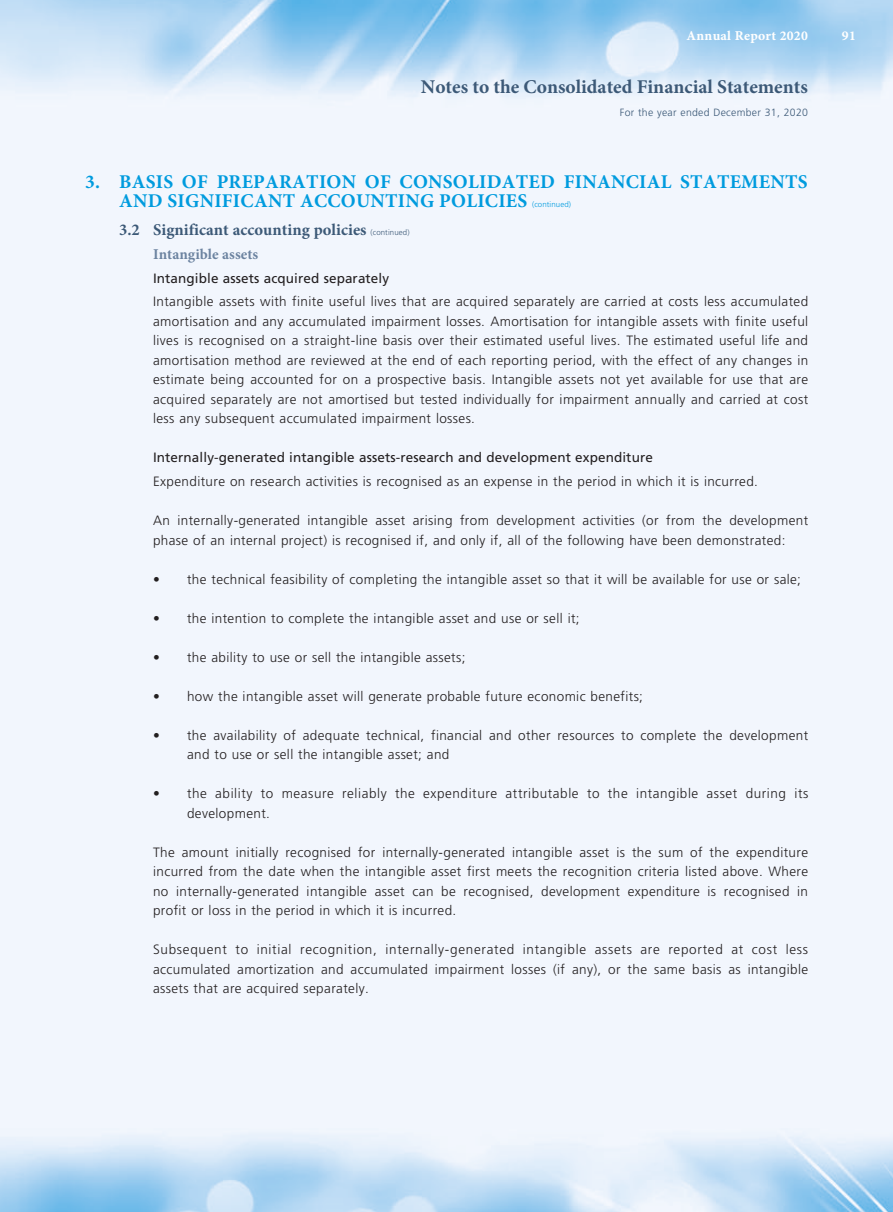
<style>
.page{position:relative;width:893px;height:1212px;background:#fff}
.page>*{position:absolute;margin:0;border:0;box-sizing:border-box;transform-origin:0 0}
.t1{font:700 19.5px/19.5px "Minion Pro";letter-spacing:.01em;color:#009bde}
.t2{font:700 19.5px "Minion Pro";color:#3c5977}
.t3{font:700 16.5px "Minion Pro";color:#3c5977}
.t4{font:700 15px "Minion Pro";color:#6c83a0}
.t5{font:300 13.5px/19.5px "Frutiger LT Std";letter-spacing:.03em;color:#231f20;text-align:justify}
.t6{font:13.5px "Frutiger LT Std";letter-spacing:.01em;color:#231f20}
.t7{font:13.5px "Minion Pro Bold Capt";letter-spacing:.02em;color:#fff}
.t8{font:300 10.5px "Frutiger LT Std";letter-spacing:.03em;color:#3c5977}
.t9{font:300 7.8px "Frutiger LT Std";letter-spacing:.015em;color:#009bde}
.s1{font-family:"Frutiger LT Std";font-weight:300;font-size:7.8px}
</style>
<div class="page">
<img style="left:0;top:0;width:893px;height:1212px">
<p class="t7" style="left:687px;top:28px;width:123px">Annual Report 2020</p>
<p class="t7" style="left:842px;top:28px;width:15px">91</p>
<h1 class="t2" style="left:421px;top:73px;width:388px">Notes to the Consolidated Financial Statements</h1>
<p class="t8" style="left:620px;top:107px;width:190px">For the year ended December 31, 2020</p>
<h1 class="t1" style="left:119px;top:171px;width:690px;text-indent:-34px">3. BASIS OF PREPARATION OF CONSOLIDATED FINANCIAL STATEMENTS<br>AND SIGNIFICANT ACCOUNTING POLICIES</h1>
<p class="t9" style="left:532px;top:200px;width:41px">(continued)</p>
<p class="t3" style="left:119px;top:218px;width:292px">3.2 Significant accounting policies <span class="s1">(continued)</span></p>
<p class="t4" style="left:153px;top:243px;width:107px">Intangible assets</p>
<p class="t6" style="left:153px;top:270px;width:238px">Intangible assets acquired separately</p>
<p class="t5" style="left:153px;top:292px;width:657px">Intangible assets with finite useful lives that are acquired separately are carried at costs less accumulated amortisation and any accumulated impairment losses. Amortisation for intangible assets with finite useful lives is recognised on a straight-line basis over their estimated useful lives. The estimated useful life and amortisation method are reviewed at the end of each reporting period, with the effect of any changes in estimate being accounted for on a prospective basis. Intangible assets not yet available for use that are acquired separately are not amortised but tested individually for impairment annually and carried at cost less any subsequent accumulated impairment losses.</p>
<p class="t6" style="left:153px;top:450px;width:501px">Internally-generated intangible assets-research and development expenditure</p>
<p class="t5" style="left:153px;top:472px;width:606px">Expenditure on research activities is recognised as an expense in the period in which it is incurred.</p>
<p class="t5" style="left:153px;top:511px;width:657px">An internally-generated intangible asset arising from development activities (or from the development phase of an internal project) is recognised if, and only if, all of the following have been demonstrated:</p>
<p class="t5" style="left:153px;top:569px;width:649px">• the technical feasibility of completing the intangible asset so that it will be available for use or sale;</p>
<p class="t5" style="left:153px;top:608px;width:428px">• the intention to complete the intangible asset and use or sell it;</p>
<p class="t5" style="left:153px;top:647px;width:314px">• the ability to use or sell the intangible assets;</p>
<p class="t5" style="left:153px;top:686px;width:491px">• how the intangible asset will generate probable future economic benefits;</p>
<p class="t5" style="left:187px;top:725px;width:623px;text-indent:-34px">• the availability of adequate technical, financial and other resources to complete the development and to use or sell the intangible asset; and</p>
<p class="t5" style="left:187px;top:784px;width:623px;text-indent:-34px">• the ability to measure reliably the expenditure attributable to the intangible asset during its development.</p>
<p class="t5" style="left:153px;top:842px;width:657px">The amount initially recognised for internally-generated intangible asset is the sum of the expenditure incurred from the date when the intangible asset first meets the recognition criteria listed above. Where no internally-generated intangible asset can be recognised, development expenditure is recognised in profit or loss in the period in which it is incurred.</p>
<p class="t5" style="left:153px;top:940px;width:656px">Subsequent to initial recognition, internally-generated intangible assets are reported at cost less accumulated amortization and accumulated impairment losses (if any), or the same basis as intangible assets that are acquired separately.</p>
</div>
